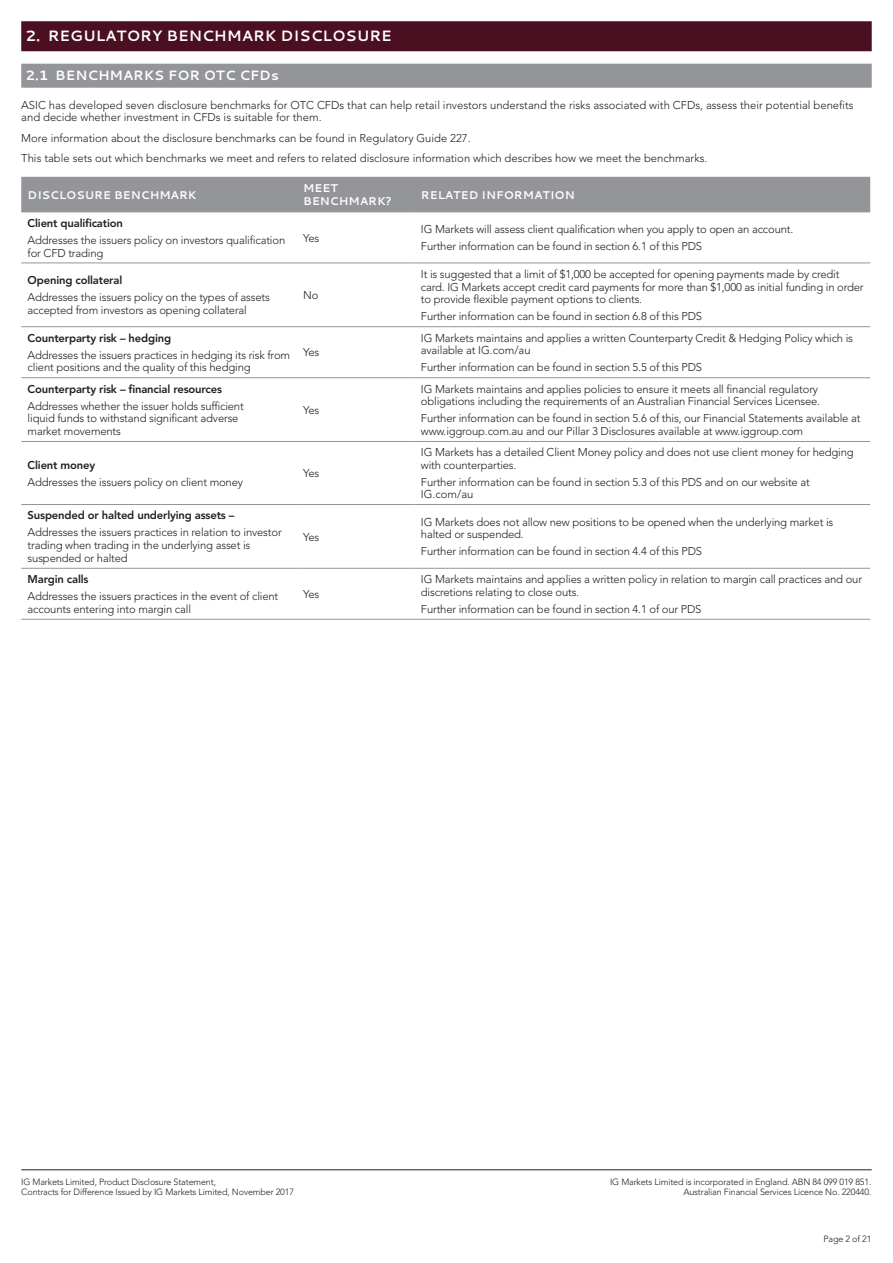
<style>
.page{position:relative;width:893px;height:1263px;background:#fff}
.page>*{position:absolute;margin:0;border:0;box-sizing:border-box;transform-origin:0 0}
.t1{font:700 15px "Cantarell";color:#fff}
.t2{font:700 13.5px "Cantarell";color:#fff}
.t3{font:300 11.25px/12.8px "Avenir LT Std";letter-spacing:-.015em;color:#231f20}
.t4{font:800 11.25px "Avenir LT Std";letter-spacing:-.015em;color:#231f20}
.t5{font:700 11.25px/12.8px "Cantarell";color:#fff}
.t6{font:300 9px/10.5px "Avenir LT Std";letter-spacing:-.015em;color:#231f20;text-align:right}
</style>
<div class="page">
<hr style="left:21px;top:1169px;width:851px;height:1px;background:#231f20">
<div style="left:21px;top:21px;width:851px;height:30px;background:#4a0f20"></div>
<div style="left:21px;top:64px;width:851px;height:24px;background:#939598"></div>
<div style="left:21px;top:177px;width:849px;height:35px;background:#939598"></div>
<hr style="left:21px;top:263px;width:276px;height:1px;background:#939598">
<hr style="left:297px;top:263px;width:118px;height:1px;background:#939598">
<hr style="left:415px;top:263px;width:455px;height:1px;background:#939598">
<hr style="left:21px;top:326px;width:276px;height:1px;background:#939598">
<hr style="left:297px;top:326px;width:118px;height:1px;background:#939598">
<hr style="left:415px;top:326px;width:455px;height:1px;background:#939598">
<hr style="left:21px;top:377px;width:276px;height:1px;background:#939598">
<hr style="left:297px;top:377px;width:118px;height:1px;background:#939598">
<hr style="left:415px;top:377px;width:455px;height:1px;background:#939598">
<hr style="left:21px;top:441px;width:276px;height:1px;background:#939598">
<hr style="left:297px;top:441px;width:118px;height:1px;background:#939598">
<hr style="left:415px;top:441px;width:455px;height:1px;background:#939598">
<hr style="left:21px;top:504px;width:276px;height:1px;background:#939598">
<hr style="left:297px;top:504px;width:118px;height:1px;background:#939598">
<hr style="left:415px;top:504px;width:455px;height:1px;background:#939598">
<hr style="left:21px;top:568px;width:276px;height:1px;background:#939598">
<hr style="left:297px;top:568px;width:118px;height:1px;background:#939598">
<hr style="left:415px;top:568px;width:455px;height:1px;background:#939598">
<hr style="left:21px;top:212px;width:276px;height:1px;background:#939598">
<hr style="left:297px;top:212px;width:118px;height:1px;background:#939598">
<hr style="left:415px;top:212px;width:455px;height:1px;background:#939598">
<hr style="left:21px;top:619px;width:276px;height:1px;background:#939598">
<hr style="left:297px;top:619px;width:118px;height:1px;background:#939598">
<hr style="left:415px;top:619px;width:455px;height:1px;background:#939598">
<h1 class="t1" style="left:26px;top:26px;width:368px">2. REGULATORY BENCHMARK DISCLOSURE</h1>
<p class="t2" style="left:26px;top:66px;width:255px">2.1 BENCHMARKS FOR OTC CFDs</p>
<p class="t3" style="left:21px;top:99px;width:834px;line-height:12px">ASIC has developed seven disclosure benchmarks for OTC CFDs that can help retail investors understand the risks associated with CFDs, assess their potential benefits and decide whether investment in CFDs is suitable for them.</p>
<p class="t3" style="left:21px;top:128px;width:688px;line-height:20.5px">More information about the disclosure benchmarks can be found in Regulatory Guide 227.<br>This table sets out which benchmarks we meet and refers to related disclosure information which describes how we meet the benchmarks.</p>
<p class="t5" style="left:28px;top:188px;width:170px">DISCLOSURE BENCHMARK</p>
<p class="t5" style="left:303px;top:181px;width:90px">MEET<br>BENCHMARK?</p>
<p class="t5" style="left:421px;top:188px;width:155px">RELATED INFORMATION</p>
<p class="t4" style="left:28px;top:216px;width:97px">Client qualification</p>
<p class="t3" style="left:28px;top:234px;width:259px">Addresses the issuers policy on investors qualification for CFD trading</p>
<p class="t3" style="left:303px;top:231px;width:18px">Yes</p>
<p class="t3" style="left:421px;top:221px;width:374px;line-height:17px">IG Markets will assess client qualification when you apply to open an account.<br>Further information can be found in section 6.1 of this PDS</p>
<p class="t4" style="left:28px;top:274px;width:96px">Opening collateral</p>
<p class="t3" style="left:28px;top:291px;width:244px">Addresses the issuers policy on the types of assets accepted from investors as opening collateral</p>
<p class="t3" style="left:303px;top:289px;width:17px">No</p>
<p class="t3" style="left:421px;top:268px;width:444px">It is suggested that a limit of $1,000 be accepted for opening payments made by credit card. IG Markets accept credit card payments for more than $1,000 as initial funding in order to provide flexible payment options to clients.</p>
<p class="t3" style="left:421px;top:310px;width:283px">Further information can be found in section 6.8 of this PDS</p>
<p class="t4" style="left:28px;top:331px;width:145px">Counterparty risk – hedging</p>
<p class="t3" style="left:28px;top:348px;width:264px">Addresses the issuers practices in hedging its risk from client positions and the quality of this hedging</p>
<p class="t3" style="left:303px;top:346px;width:18px">Yes</p>
<p class="t4" style="left:28px;top:382px;width:196px">Counterparty risk – financial resources</p>
<p class="t3" style="left:28px;top:399px;width:218px">Addresses whether the issuer holds sufficient liquid funds to withstand significant adverse market movements</p>
<p class="t3" style="left:303px;top:404px;width:18px">Yes</p>
<p class="t4" style="left:28px;top:458px;width:69px">Client money</p>
<p class="t3" style="left:28px;top:475px;width:217px">Addresses the issuers policy on client money</p>
<p class="t3" style="left:303px;top:467px;width:18px">Yes</p>
<p class="t4" style="left:28px;top:509px;width:208px">Suspended or halted underlying assets –</p>
<p class="t3" style="left:28px;top:526px;width:256px">Addresses the issuers practices in relation to investor trading when trading in the underlying asset is suspended or halted</p>
<p class="t3" style="left:303px;top:530px;width:18px">Yes</p>
<p class="t4" style="left:28px;top:572px;width:62px">Margin calls</p>
<p class="t3" style="left:28px;top:590px;width:252px">Addresses the issuers practices in the event of client accounts entering into margin call</p>
<p class="t3" style="left:303px;top:588px;width:18px">Yes</p>
<p class="t3" style="left:421px;top:331px;width:434px">IG Markets maintains and applies a written Counterparty Credit &amp; Hedging Policy which is available at IG.com/au</p>
<p class="t3" style="left:421px;top:361px;width:283px">Further information can be found in section 5.5 of this PDS</p>
<p class="t3" style="left:421px;top:382px;width:401px">IG Markets maintains and applies policies to ensure it meets all financial regulatory obligations including the requirements of an Australian Financial Services Licensee.</p>
<p class="t3" style="left:421px;top:412px;width:441px">Further information can be found in section 5.6 of this, our Financial Statements available at www.iggroup.com.au and our Pillar 3 Disclosures available at www.iggroup.com</p>
<p class="t3" style="left:421px;top:446px;width:434px">IG Markets has a detailed Client Money policy and does not use client money for hedging with counterparties.</p>
<p class="t3" style="left:421px;top:476px;width:390px;line-height:12px">Further information can be found in section 5.3 of this PDS and on our website at<br>IG.com/au</p>
<p class="t3" style="left:421px;top:515px;width:414px">IG Markets does not allow new positions to be opened when the underlying market is halted or suspended.</p>
<p class="t3" style="left:421px;top:545px;width:283px">Further information can be found in section 4.4 of this PDS</p>
<p class="t3" style="left:421px;top:573px;width:443px">IG Markets maintains and applies a written policy in relation to margin call practices and our discretions relating to close outs.</p>
<p class="t3" style="left:421px;top:603px;width:282px">Further information can be found in section 4.1 of our PDS</p>
<p class="t6" style="left:21px;top:1176px;width:274px;text-align:left">IG Markets Limited, Product Disclosure Statement,<br>Contracts for Difference Issued by IG Markets Limited, November 2017</p>
<p class="t6" style="left:610px;top:1176px;width:263px">IG Markets Limited is incorporated in England. ABN 84 099 019 851.<br>Australian Financial Services Licence No. 220440.</p>
<p class="t6" style="left:823px;top:1233px;width:49px">Page 2 of 21</p>
</div>
